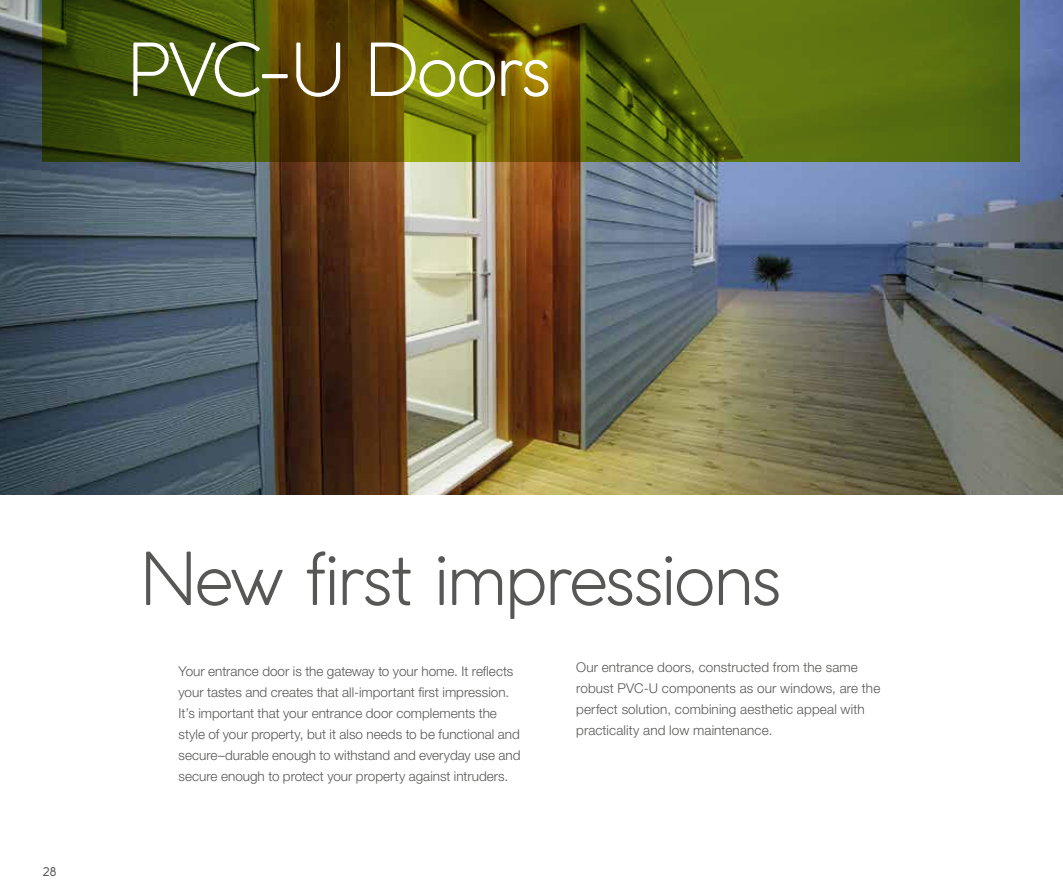
<style>
.page{position:relative;width:1063px;height:893px;background:#fff}
.page>*{position:absolute;margin:0;border:0;box-sizing:border-box;transform-origin:0 0}
.t1{font:300 72px "Coco Gothic";letter-spacing:-.035em;color:#575756}
.t2{font:300 72px "Coco Gothic";letter-spacing:-.035em;color:#fff}
.t3{font:300 13.5px/21px "Helvetica Neue LT Std";color:#575756}
.t4{font:12px "Coco Gothic";color:#575756}
</style>
<div class="page">
<img style="left:0;top:0;width:1063px;height:495px">
<svg style="left:43px;top:0;width:977px;height:162px;background:#585f0a"></svg>
<h1 class="t2" style="left:128px;top:17px;width:426px">PVC-U Doors</h1>
<p class="t4" style="left:43px;top:863px;width:16px">28</p>
<h1 class="t1" style="left:140px;top:526px;width:643px">New first impressions</h1>
<p class="t3" style="left:179px;top:660px;width:344px">Your entrance door is the gateway to your home. It reflects your tastes and creates that all-important first impression.<br>It’s important that your entrance door complements the style of your property, but it also needs to be functional and secure–durable enough to withstand and everyday use and secure enough to protect your property against intruders.</p>
<p class="t3" style="left:576px;top:656px;width:306px">Our entrance doors, constructed from the same robust PVC-U components as our windows, are the perfect solution, combining aesthetic appeal with practicality and low maintenance.</p>
</div>
